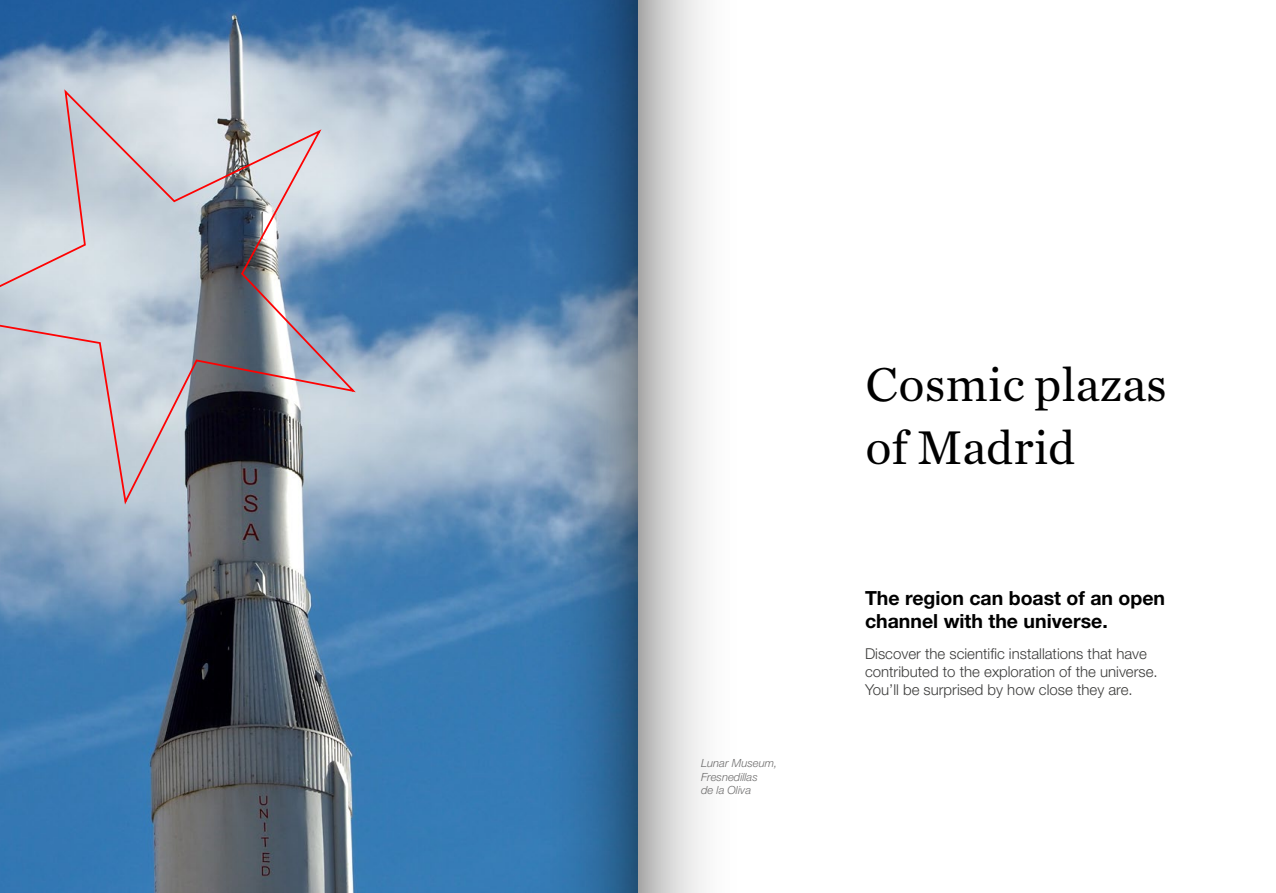
<style>
.page{position:relative;width:1276px;height:893px;background:#fff}
.page>*{position:absolute;margin:0;border:0;box-sizing:border-box;transform-origin:0 0}
.t1{font:49.5px/62.8px "Chronicle Text G1";color:#000}
.t2{font:700 19.5px/23.4px "Helvetica Neue LT Std";color:#000}
.t3{font:300 15px/18px "Helvetica Neue LT Std";color:#3c3c3b}
.t4{font:italic 300 11.25px/13.5px "Helvetica Neue LT Std";color:#706f6f}
</style>
<div class="page">
<img style="left:0;top:0;width:527px;height:893px">
<svg style="left:0;top:89px;width:358px;height:418px;background:#abb2bd"></svg>
<svg style="left:527px;top:0;width:111px;height:893px;background:#4777a3"></svg>
<svg style="left:638px;top:0;width:66px;height:893px"></svg>
<p class="t4" style="left:701px;top:756px;width:78px">Lunar Museum,<br>Fresnedillas<br>de la Oliva</p>
<h1 class="t1" style="left:865px;top:351px;width:303px">Cosmic plazas of Madrid</h1>
<h2 class="t2" style="left:865px;top:586px;width:302px">The region can boast of an open channel with the universe.</h2>
<p class="t3" style="left:865px;top:644px;width:294px">Discover the scientific installations that have contributed to the exploration of the universe.<br>You’ll be surprised by how close they are.</p>
</div>
